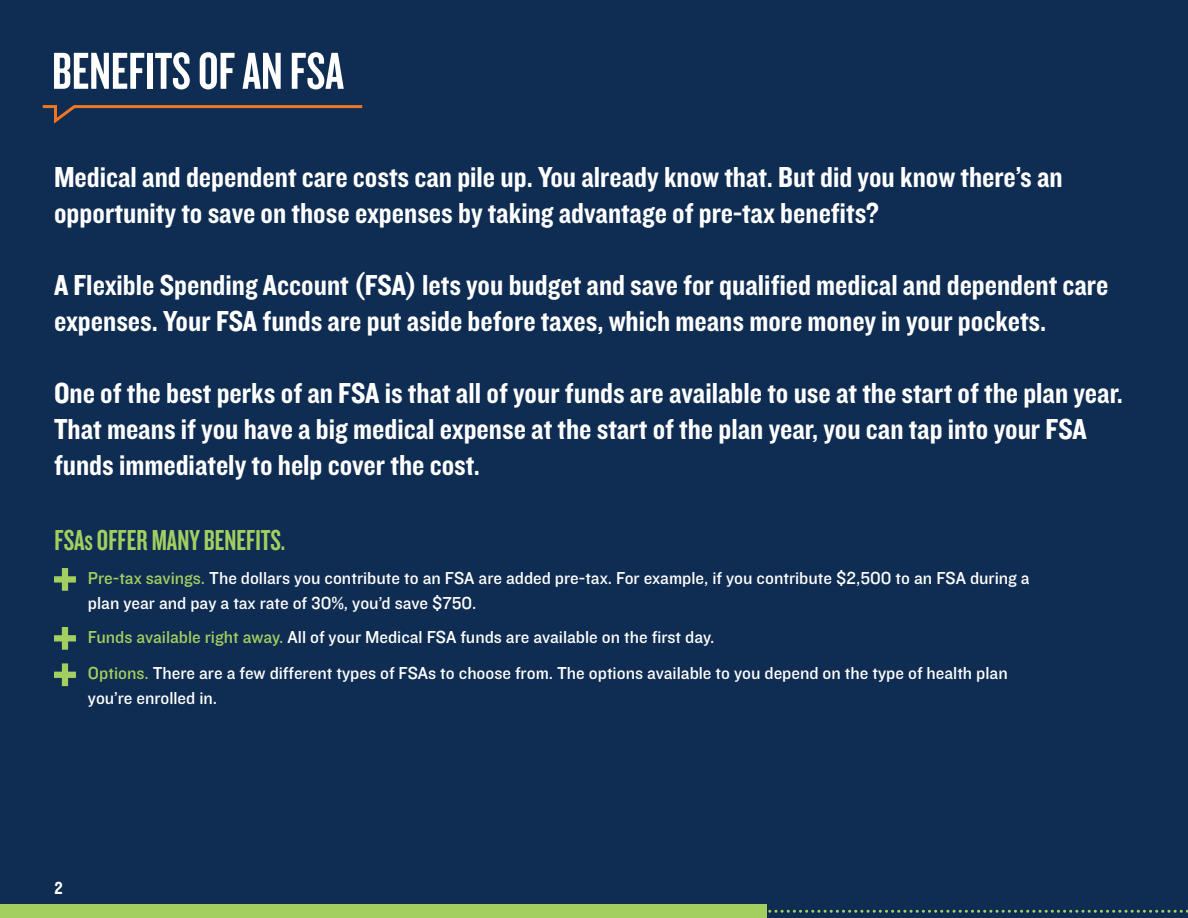
<style>
.page{position:relative;width:1188px;height:918px;background:#0f2d52}
.page>*{position:absolute;margin:0;border:0;box-sizing:border-box;transform-origin:0 0}
.t1{font:54px "Knockout 48 Featherweight";color:#fff}
.t2{font:30px/36px "Knockout 50 Welterweight";color:#fff}
.t3{font:30px "Knockout 48 Featherweight";color:#a3cf60}
.t4{font:18px/24.9px "Knockout 31 Junior Middlewt";color:#fff}
.t5{font:18px "Knockout 50 Welterweight";color:#fff}
.s1{color:#a3cf60}
</style>
<div class="page">
<div style="left:0;top:904px;width:767px;height:14px;background:#a3cf60"></div>
<svg style="left:768px;top:910px;width:420px;height:3px"></svg>
<svg style="left:42px;top:105px;width:321px;height:19px"></svg>
<svg style="left:54px;top:568px;width:22px;height:23px"></svg>
<svg style="left:54px;top:627px;width:22px;height:23px"></svg>
<svg style="left:54px;top:663px;width:22px;height:23px"></svg>
<h1 class="t1" style="left:52px;top:38px;width:293px">BENEFITS OF AN FSA</h1>
<p class="t2" style="left:54px;top:158px;width:1010px">Medical and dependent care costs can pile up. You already know that. But did you know there’s an opportunity to save on those expenses by taking advantage of pre-tax benefits?</p>
<p class="t2" style="left:54px;top:266px;width:1056px">A Flexible Spending Account (FSA) lets you budget and save for qualified medical and dependent care expenses. Your FSA funds are put aside before taxes, which means more money in your pockets.</p>
<p class="t2" style="left:54px;top:374px;width:1071px">One of the best perks of an FSA is that all of your funds are available to use at the start of the plan year.<br>That means if you have a big medical expense at the start of the plan year, you can tap into your FSA funds immediately to help cover the cost.</p>
<p class="t3" style="left:54px;top:522px;width:232px">FSAs OFFER MANY BENEFITS.</p>
<p class="t4" style="left:88px;top:565px;width:943px"><span class="s1">Pre-tax savings.</span> The dollars you contribute to an FSA are added pre-tax. For example, if you contribute $2,500 to an FSA during a plan year and pay a tax rate of 30%, you’d save $750.</p>
<p class="t4" style="left:88px;top:618px;width:921px;line-height:36.5px"><span class="s1">Funds available right away.</span> All of your Medical FSA funds are available on the first day.<br><span class="s1">Options.</span> There are a few different types of FSAs to choose from. The options available to you depend on the type of health plan</p>
<p class="t4" style="left:88px;top:685px;width:131px">you’re enrolled in.</p>
<p class="t5" style="left:54px;top:876px;width:10px">2</p>
</div>
